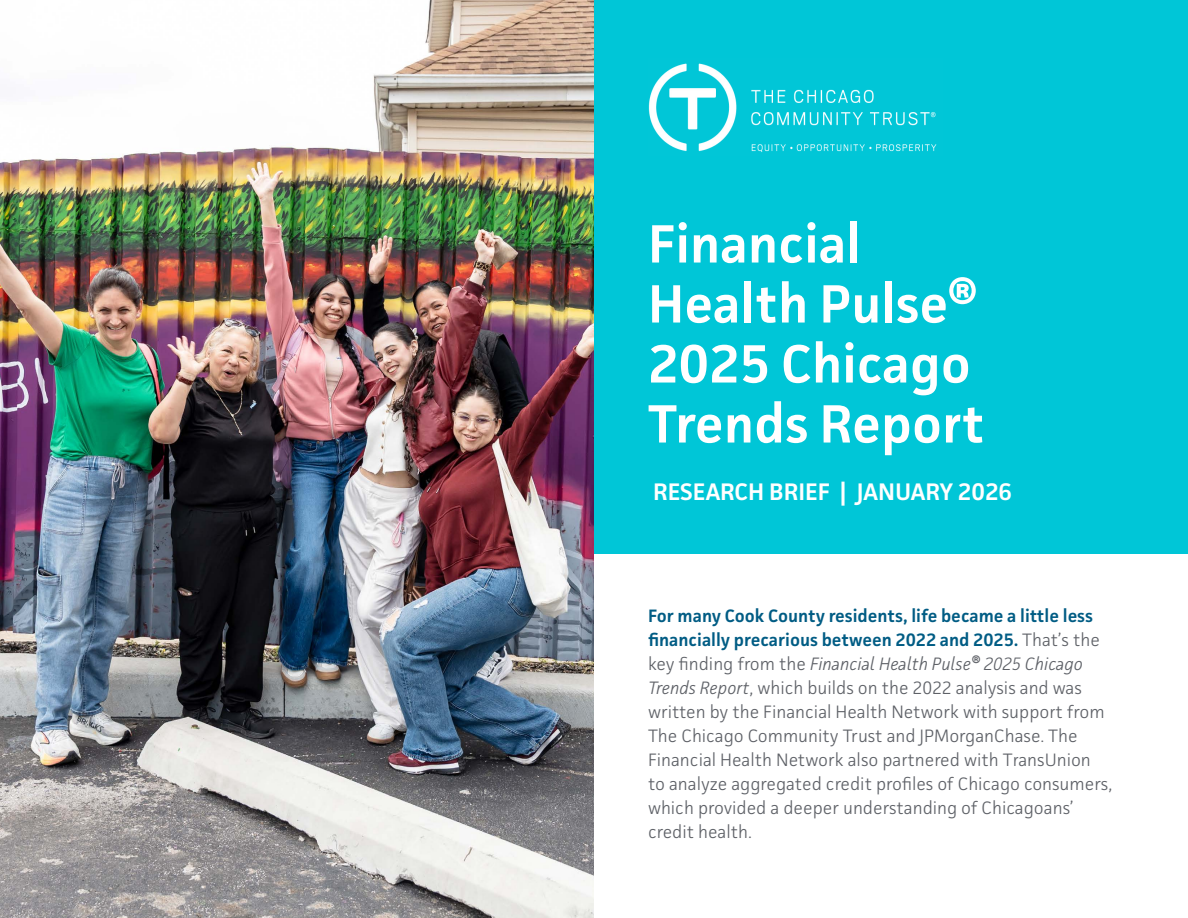
<style>
.page{position:relative;width:1188px;height:918px;background:#fff}
.page>*{position:absolute;margin:0;border:0;box-sizing:border-box;transform-origin:0 0}
.t1{font:600 54px/60px "Facit";color:#fff}
.t2{font:600 24px "Facit";color:#fff}
.t3{font:300 18px/24px "Facit";color:#5e6167}
.s1{font-weight:600;color:#005c84}
.s2{font-style:italic}
</style>
<div class="page">
<div style="left:594px;top:0;width:594px;height:554px;background:#00c6d7"></div>
<img style="left:0;top:0;width:594px;height:918px">
<img style="left:648px;top:63px;width:289px;height:90px">
<p class="t1" style="left:648px;top:213px;width:338px">Financial<br>Health Pulse®<br>2025 Chicago<br>Trends Report</p>
<p class="t2" style="left:653px;top:475px;width:360px">RESEARCH BRIEF | JANUARY 2026</p>
<p class="t3" style="left:648px;top:603px;width:466px"><span class="s1">For many Cook County residents, life became a little less financially precarious between 2022 and 2025.</span> That’s the key finding from the <span class="s2">Financial Health Pulse® 2025 Chicago Trends Report</span>, which builds on the 2022 analysis and was written by the Financial Health Network with support from The Chicago Community Trust and JPMorganChase. The Financial Health Network also partnered with TransUnion to analyze aggregated credit profiles of Chicago consumers, which provided a deeper understanding of Chicagoans’ credit health.</p>
</div>
